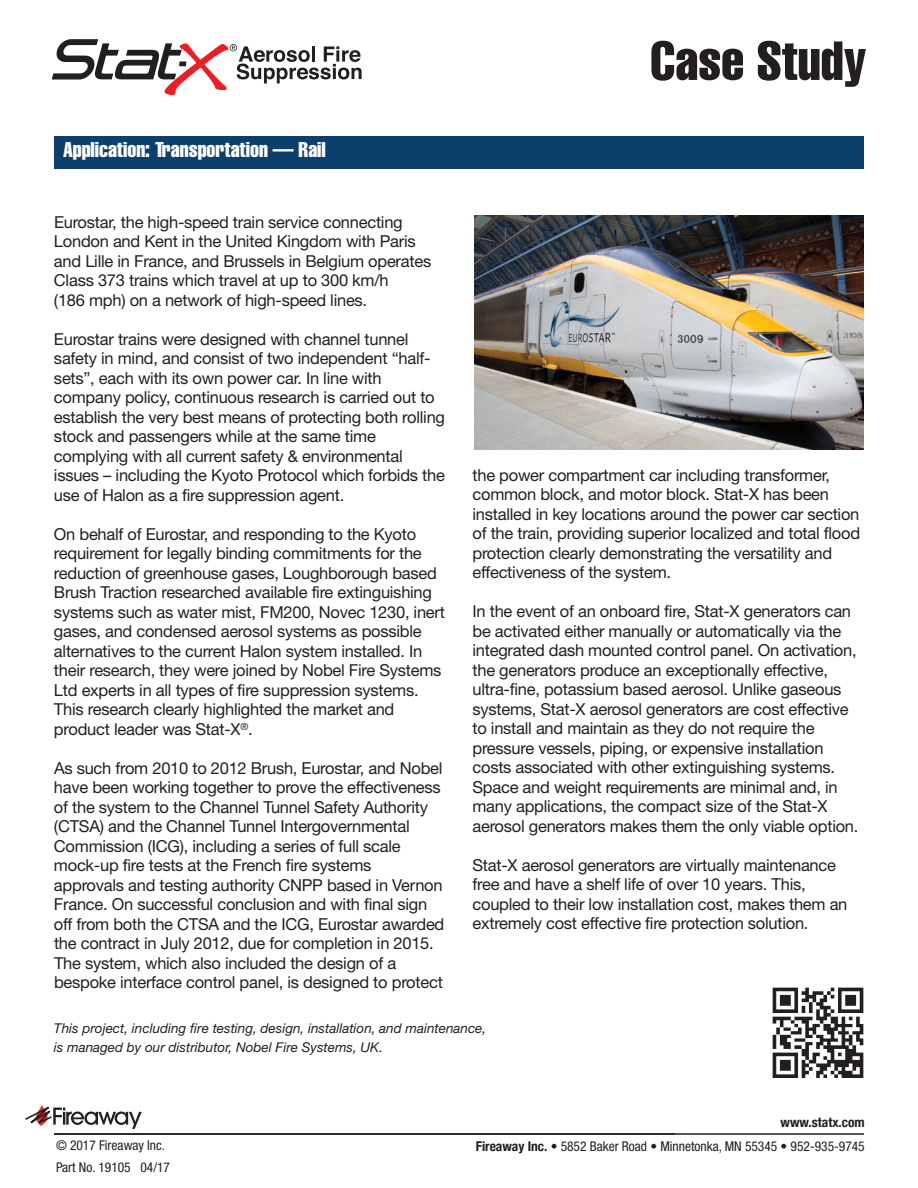
<style>
.page{position:relative;width:918px;height:1188px;background:#fff}
.page>*{position:absolute;margin:0;border:0;box-sizing:border-box;transform-origin:0 0}
.t1{font:extra-condensed 54px "Helvetica";color:#231f20}
.t2{font:extra-condensed 21px "Helvetica";color:#fff}
.t3{font:16.5px/19.5px "Helvetica Neue";letter-spacing:-.015em;color:#231f20}
.t4{font:italic 13.5px/19.5px "Helvetica Neue";color:#231f20}
.t5{font:condensed 13.5px/24px "Helvetica Neue";color:#231f20;text-align:right}
.s1{font-weight:700}
</style>
<div class="page">
<div style="left:54px;top:136px;width:810px;height:33px;background:#0c3f6c"></div>
<hr style="left:54px;top:1133px;width:810px;height:2px;background:#231f20">
<svg style="left:25px;top:1105px;width:117px;height:24px"></svg>
<img style="left:475px;top:216px;width:389px;height:234px">
<svg style="left:52px;top:39px;width:310px;height:56px"></svg>
<img style="left:772px;top:987px;width:92px;height:91px">
<p class="t2" style="left:63px;top:143px;width:264px">Application: Transportation — Rail</p>
<p class="t3" style="left:54px;top:214px;width:379px">Eurostar, the high-speed train service connecting London and Kent in the United Kingdom with Paris and Lille in France, and Brussels in Belgium operates Class 373 trains which travel at up to 300 km/h<br>(186 mph) on a network of high-speed lines.</p>
<p class="t3" style="left:54px;top:331px;width:393px">Eurostar trains were designed with channel tunnel safety in mind, and consist of two independent “half&shy;sets”, each with its own power car. In line with company policy, continuous research is carried out to establish the very best means of protecting both rolling stock and passengers while at the same time complying with all current safety &amp; environmental issues – including the Kyoto Protocol which forbids the use of Halon as a fire suppression agent.</p>
<p class="t3" style="left:54px;top:526px;width:393px">On behalf of Eurostar, and responding to the Kyoto requirement for legally binding commitments for the reduction of greenhouse gases, Loughborough based Brush Traction researched available fire extinguishing systems such as water mist, FM200, Novec 1230, inert gases, and condensed aerosol systems as possible alternatives to the current Halon system installed. In their research, they were joined by Nobel Fire Systems Ltd experts in all types of fire suppression systems.<br>This research clearly highlighted the market and product leader was Stat-X<sup>®</sup>.</p>
<p class="t3" style="left:54px;top:760px;width:392px">As such from 2010 to 2012 Brush, Eurostar, and Nobel have been working together to prove the effectiveness of the system to the Channel Tunnel Safety Authority (CTSA) and the Channel Tunnel Intergovernmental Commission (ICG), including a series of full scale mock-up fire tests at the French fire systems approvals and testing authority CNPP based in Vernon France. On successful conclusion and with final sign off from both the CTSA and the ICG, Eurostar awarded the contract in July 2012, due for completion in 2015.<br>The system, which also included the design of a bespoke interface control panel, is designed to protect</p>
<h1 class="t1" style="left:650px;top:41px;width:218px">Case Study</h1>
<p class="t3" style="left:473px;top:467px;width:389px">the power compartment car including transformer, common block, and motor block. Stat-X has been installed in key locations around the power car section of the train, providing superior localized and total flood protection clearly demonstrating the versatility and effectiveness of the system.</p>
<p class="t3" style="left:473px;top:603px;width:387px">In the event of an onboard fire, Stat-X generators can be activated either manually or automatically via the integrated dash mounted control panel. On activation, the generators produce an exceptionally effective, ultra-fine, potassium based aerosol. Unlike gaseous systems, Stat-X aerosol generators are cost effective to install and maintain as they do not require the pressure vessels, piping, or expensive installation costs associated with other extinguishing systems.<br>Space and weight requirements are minimal and, in many applications, the compact size of the Stat-X aerosol generators makes them the only viable option.</p>
<p class="t3" style="left:473px;top:857px;width:376px">Stat-X aerosol generators are virtually maintenance free and have a shelf life of over 10 years. This, coupled to their low installation cost, makes them an extremely cost effective fire protection solution.</p>
<p class="t4" style="left:54px;top:1019px;width:434px">This project, including fire testing, design, installation, and maintenance, is managed by our distributor, Nobel Fire Systems, UK.</p>
<p class="t5" style="left:56px;top:1135px;width:116px;line-height:22.5px;text-align:left">© 2017 Fireaway Inc.<br>Part No. 19105 04/17</p>
<p class="t5" style="left:476px;top:1111px;width:390px"><span class="s1">www.statx.com<br>Fireaway Inc.</span> • 5852 Baker Road • Minnetonka, MN 55345 • 952-935-9745</p>
</div>
